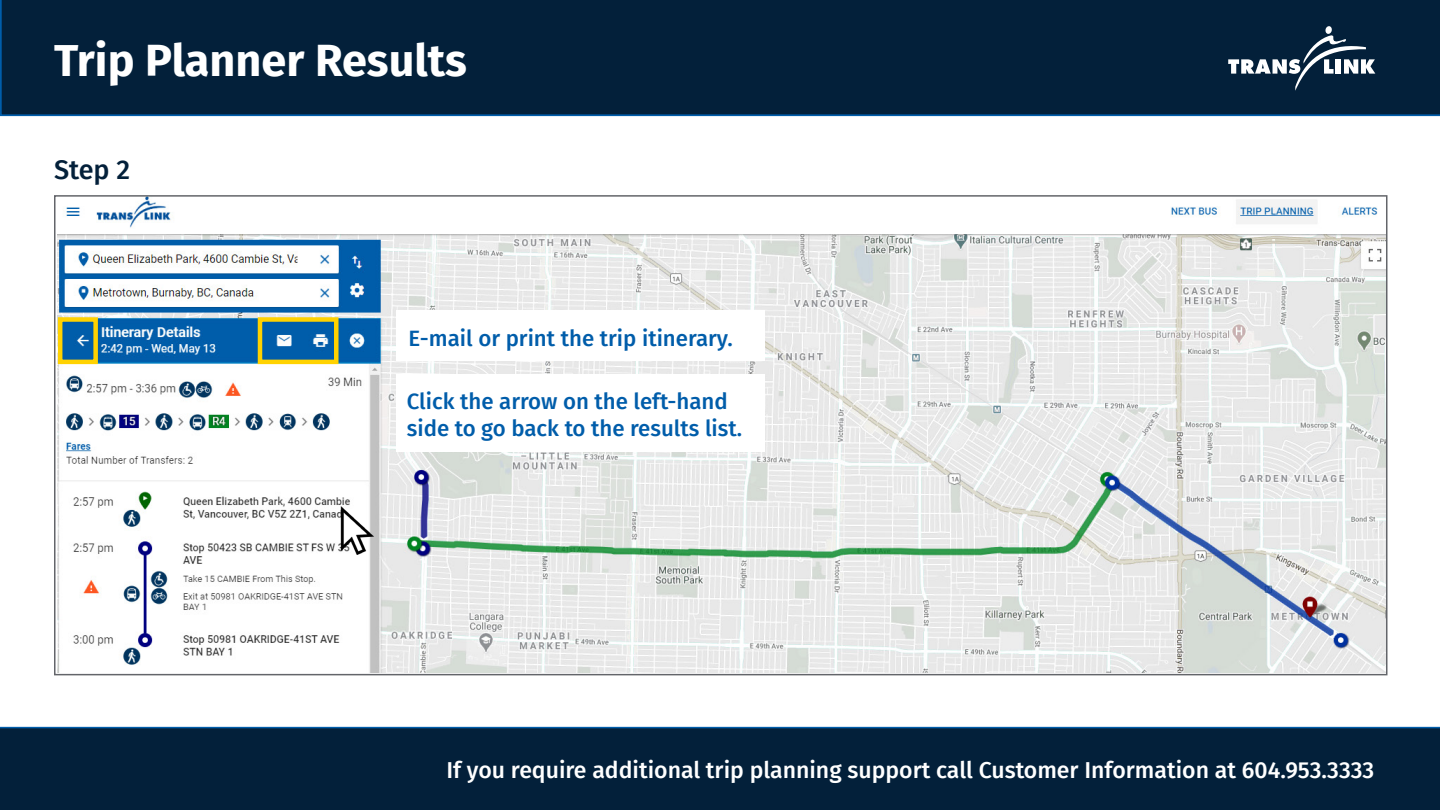
<style>
.page{position:relative;width:1440px;height:810px;background:#fff}
.page>*{position:absolute;margin:0;border:0;box-sizing:border-box;transform-origin:0 0}
.t1{font:700 45px "Fira Sans";color:#fff}
.t2{font:500 27px "Fira Sans";color:#03203a}
.t3{font:500 23.1px "Fira Sans";color:#fff}
.t4{font:500 22.2px/26.7px "Fira Sans";color:#005daa}
</style>
<div class="page">
<div style="left:0;top:727px;width:1440px;height:83px;background:#03203a"></div>
<div style="left:0;top:0;width:1440px;height:116px;background:#03203a"></div>
<svg style="left:1228px;top:26px;width:147px;height:65px;background:#30475d"></svg>
<img style="left:58px;top:198px;width:1326px;height:474px">
<img style="left:334px;top:507px;width:47px;height:47px">
<div style="left:258px;top:317px;width:81px;height:47px;border:4px solid #ffd200"></div>
<div style="left:58px;top:317px;width:40px;height:47px;border:4px solid #ffd200"></div>
<div style="left:396px;top:310px;width:369px;height:51px;background:#fff"></div>
<div style="left:396px;top:374px;width:369px;height:78px;background:#fff"></div>
<p class="t1" style="left:54px;top:23px;width:414px">Trip Planner Results</p>
<p class="t2" style="left:54px;top:148px;width:78px">Step 2</p>
<p class="t4" style="left:409px;top:324px;width:326px">E-mail or print the trip itinerary.</p>
<p class="t4" style="left:407px;top:387px;width:337px">Click the arrow on the left-hand side to go back to the results list.</p>
<p class="t3" style="left:446px;top:751px;width:929px">If you require additional trip planning support call Customer Information at 604.953.3333</p>
</div>
